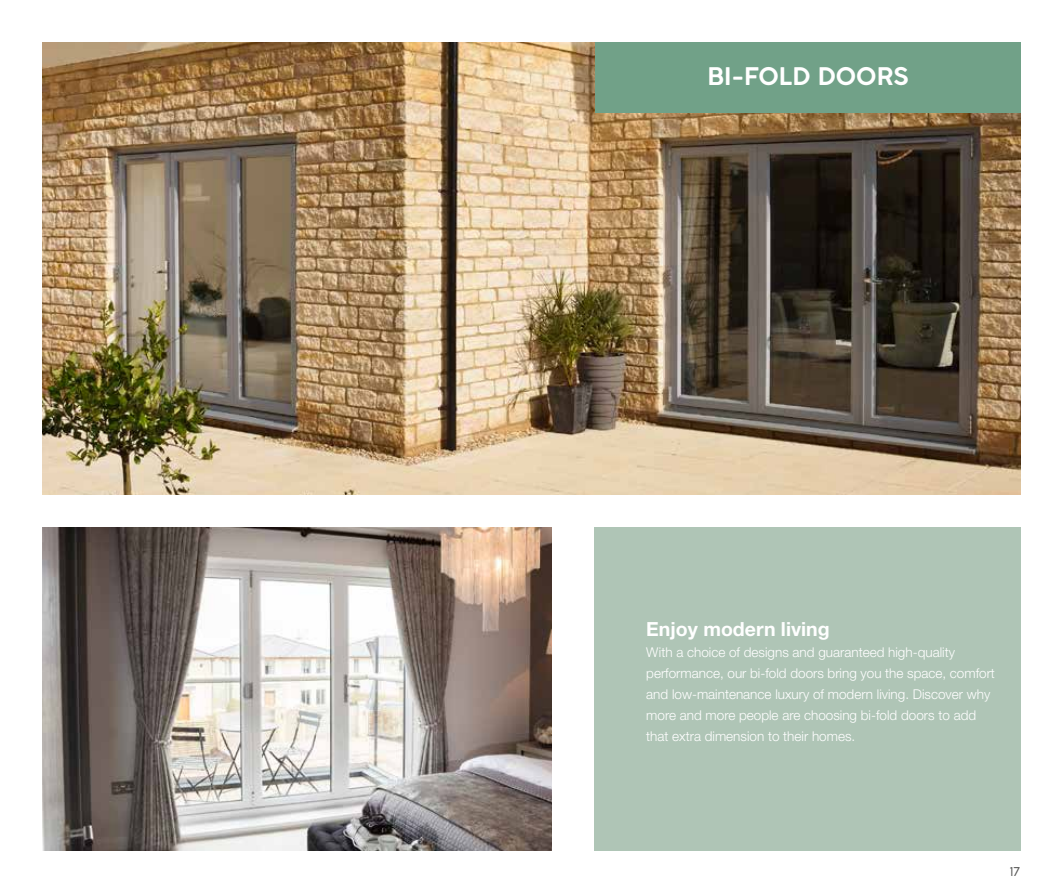
<style>
.page{position:relative;width:1063px;height:893px;background:#fff}
.page>*{position:absolute;margin:0;border:0;box-sizing:border-box;transform-origin:0 0}
.t1{font:700 24px "Coco Gothic";color:#fff}
.t2{font:700 19.5px "Helvetica Neue LT Std";color:#fff}
.t3{font:300 13.5px/21px "Helvetica Neue LT Std";color:#fff}
.t4{font:12px "Coco Gothic";color:#575756}
</style>
<div class="page">
<img style="left:43px;top:43px;width:977px;height:452px">
<div style="left:594px;top:527px;width:426px;height:323px;background:#afc5b6"></div>
<div style="left:595px;top:43px;width:425px;height:70px;background:#71a188"></div>
<img style="left:43px;top:527px;width:508px;height:323px">
<h1 class="t1" style="left:707px;top:58px;width:203px">BI-FOLD DOORS</h1>
<h2 class="t2" style="left:646px;top:617px;width:185px">Enjoy modern living</h2>
<p class="t3" style="left:646px;top:642px;width:350px">With a choice of designs and guaranteed high-quality performance, our bi-fold doors bring you the space, comfort and low-maintenance luxury of modern living. Discover why more and more people are choosing bi-fold doors to add that extra dimension to their homes.</p>
<p class="t4" style="left:1010px;top:863px;width:12px">17</p>
</div>
